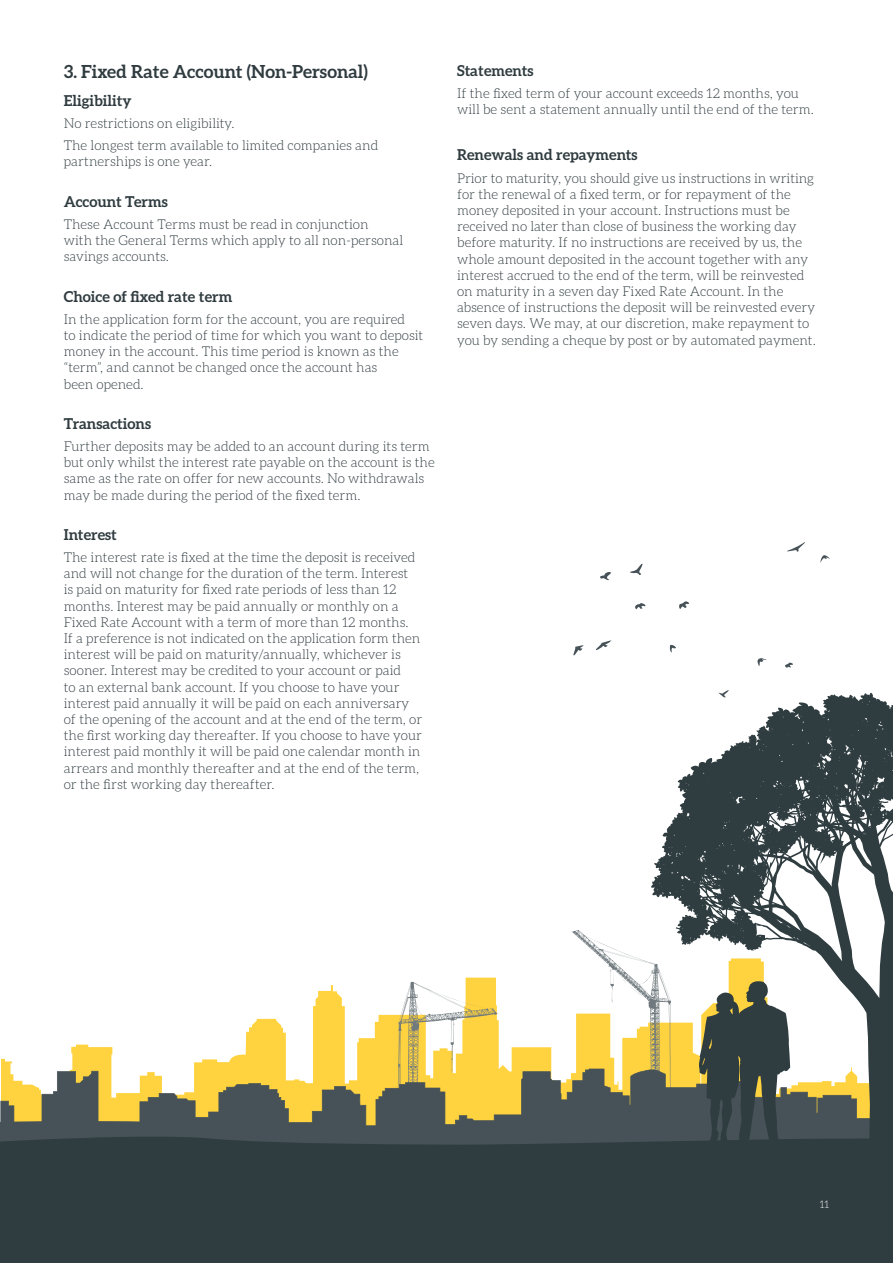
<style>
.page{position:relative;width:893px;height:1263px;background:#fff}
.page>*{position:absolute;margin:0;border:0;box-sizing:border-box;transform-origin:0 0}
.Body_Copy{font:700 18px "Aleo";color:#2f3b3f}
.Body_Copy-2{font:700 15px "Aleo";color:#2f3b3f}
.Body_Copy-3{font:300 13.5px/16.2px "Aleo";color:#2f3b3f}
.Opening_Statement{font:300 10.5px "Aleo";color:#fff}
</style>
<div class="page">
<svg style="left:1px;top:977px;width:551px;height:92px"></svg>
<svg style="left:572px;top:930px;width:79px;height:139px"></svg>
<svg style="left:398px;top:982px;width:99px;height:87px"></svg>
<svg style="left:0;top:1069px;width:651px;height:46px;background:#afa060"></svg>
<svg style="left:0;top:1115px;width:651px;height:18px;background:#555c55"></svg>
<div style="left:0;top:1133px;width:893px;height:130px;background:#2f3c40"></div>
<svg style="left:699px;top:1146px;width:91px;height:4px"></svg>
<svg style="left:651px;top:693px;width:242px;height:453px"></svg>
<svg style="left:630px;top:564px;width:12px;height:11px"></svg>
<svg style="left:596px;top:640px;width:15px;height:10px"></svg>
<svg style="left:573px;top:645px;width:10px;height:10px"></svg>
<svg style="left:600px;top:572px;width:11px;height:8px"></svg>
<svg style="left:787px;top:542px;width:18px;height:10px"></svg>
<svg style="left:679px;top:601px;width:10px;height:8px"></svg>
<svg style="left:635px;top:603px;width:10px;height:6px"></svg>
<svg style="left:757px;top:658px;width:9px;height:8px"></svg>
<svg style="left:785px;top:662px;width:8px;height:6px"></svg>
<svg style="left:718px;top:690px;width:11px;height:7px"></svg>
<svg style="left:670px;top:645px;width:6px;height:7px"></svg>
<svg style="left:820px;top:555px;width:10px;height:8px"></svg>
<p class="Body_Copy" style="left:64px;top:61px;width:306px">3. Fixed Rate Account (Non-Personal)</p>
<p class="Body_Copy-2" style="left:64px;top:92px;width:69px">Eligibility</p>
<p class="Body_Copy-3" style="left:64px;top:115px;width:172px">No restrictions on eligibility.</p>
<p class="Body_Copy-3" style="left:64px;top:137px;width:316px">The longest term available to limited companies and partnerships is one year.</p>
<p class="Body_Copy-2" style="left:64px;top:193px;width:105px">Account Terms</p>
<p class="Body_Copy-3" style="left:64px;top:216px;width:341px">These Account Terms must be read in conjunction<br>with the General Terms which apply to all non-personal savings accounts.</p>
<p class="Body_Copy-2" style="left:64px;top:287px;width:170px">Choice of fixed rate term</p>
<p class="Body_Copy-3" style="left:64px;top:311px;width:361px">In the application form for the account, you are required<br>to indicate the period of time for which you want to deposit money in the account. This time period is known as the “term”, and cannot be changed once the account has<br>been opened.</p>
<p class="Body_Copy-2" style="left:64px;top:415px;width:89px">Transactions</p>
<p class="Body_Copy-3" style="left:64px;top:438px;width:372px">Further deposits may be added to an account during its term but only whilst the interest rate payable on the account is the same as the rate on offer for new accounts. No withdrawals may be made during the period of the fixed term.</p>
<p class="Body_Copy-2" style="left:64px;top:526px;width:55px">Interest</p>
<p class="Body_Copy-3" style="left:64px;top:549px;width:360px">The interest rate is fixed at the time the deposit is received and will not change for the duration of the term. Interest<br>is paid on maturity for fixed rate periods of less than 12 months. Interest may be paid annually or monthly on a Fixed Rate Account with a term of more than 12 months.<br>If a preference is not indicated on the application form then interest will be paid on maturity/annually, whichever is sooner. Interest may be credited to your account or paid<br>to an external bank account. If you choose to have your interest paid annually it will be paid on each anniversary of the opening of the account and at the end of the term, or the first working day thereafter. If you choose to have your interest paid monthly it will be paid one calendar month in arrears and monthly thereafter and at the end of the term, or the first working day thereafter.</p>
<p class="Body_Copy-2" style="left:457px;top:62px;width:78px">Statements</p>
<p class="Body_Copy-3" style="left:457px;top:85px;width:358px">If the fixed term of your account exceeds 12 months, you will be sent a statement annually until the end of the term.</p>
<p class="Body_Copy-2" style="left:457px;top:146px;width:182px">Renewals and repayments</p>
<p class="Body_Copy-3" style="left:457px;top:170px;width:360px">Prior to maturity, you should give us instructions in writing for the renewal of a fixed term, or for repayment of the money deposited in your account. Instructions must be received no later than close of business the working day before maturity. If no instructions are received by us, the whole amount deposited in the account together with any interest accrued to the end of the term, will be reinvested on maturity in a seven day Fixed Rate Account. In the absence of instructions the deposit will be reinvested every seven days. We may, at our discretion, make repayment to you by sending a cheque by post or by automated payment.</p>
<p class="Opening_Statement" style="left:820px;top:1198px;width:11px">11</p>
</div>
